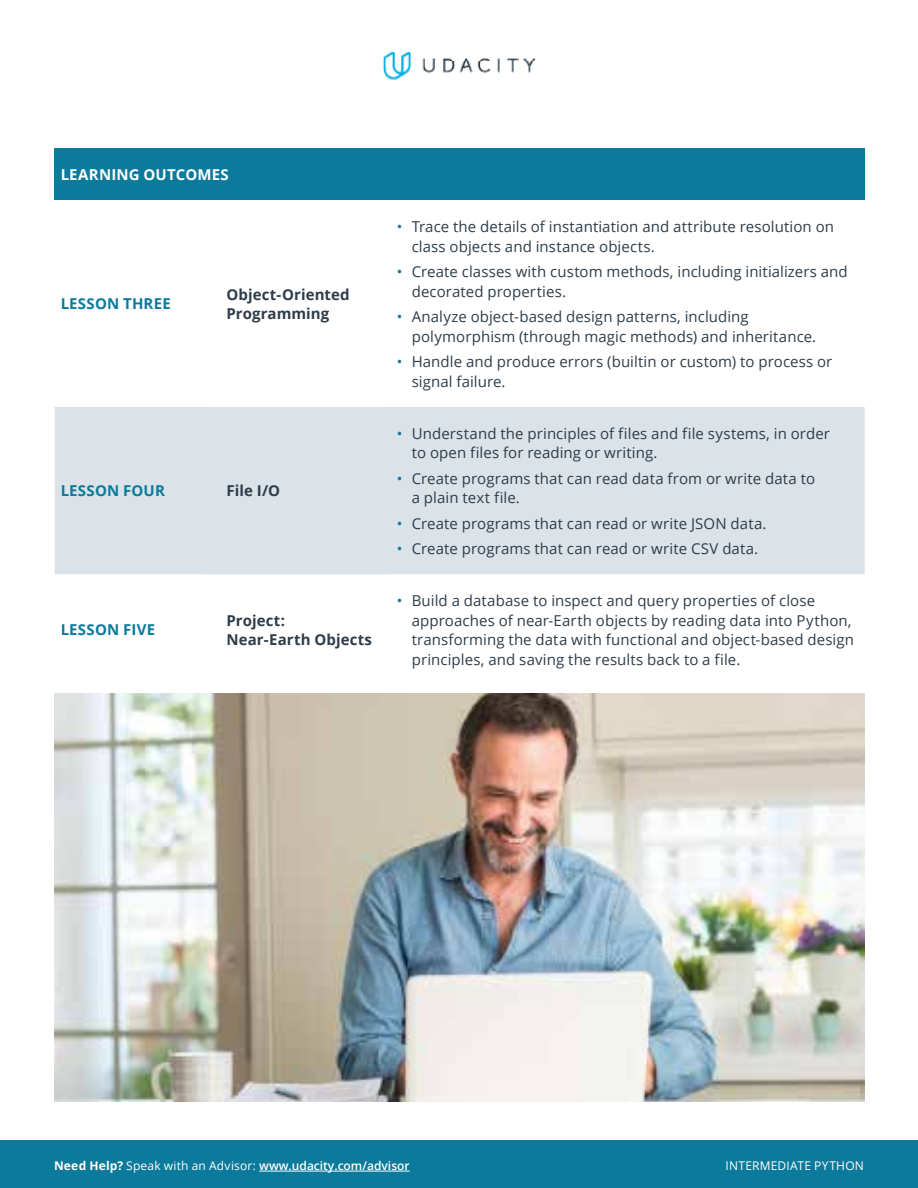
<style>
.page{position:relative;width:918px;height:1188px;background:#fff}
.page>*{position:absolute;margin:0;border:0;box-sizing:border-box;transform-origin:0 0}
.t1{font:15px/19.5px "Open Sans";letter-spacing:.005em;color:#2e3d49}
.t2{font:700 15px/19.5px "Open Sans";letter-spacing:.005em;color:#2e3d49}
.t3{font:700 15px "Open Sans";letter-spacing:.015em;color:#0b7a9b}
.t4{font:700 15px "Open Sans";letter-spacing:.005em;color:#fff}
.t5{font:600 12px "Open Sans";color:#fff}
.t6{font:12px "Open Sans";letter-spacing:.02em;color:#fff}
.s1{color:#0b7a9b}
.s2{font-weight:700}
.s3{font-weight:400}
</style>
<div class="page">
<div style="left:0;top:1140px;width:918px;height:48px;background:#0b7a9b"></div>
<hr style="left:259px;top:1171px;width:151px;height:1px;background:#fff">
<img style="left:383px;top:51px;width:153px;height:29px">
<div style="left:55px;top:148px;width:810px;height:52px;background:#0b7a9b"></div>
<div style="left:55px;top:407px;width:810px;height:167px;background:#dbe2e8"></div>
<div style="left:206px;top:407px;width:181px;height:167px;background:#dbe2e8"></div>
<img style="left:54px;top:693px;width:811px;height:409px">
<p class="t4" style="left:61px;top:164px;width:169px">LEARNING OUTCOMES</p>
<p class="t3" style="left:61px;top:293px;width:112px">LESSON THREE</p>
<p class="t2" style="left:227px;top:284px;width:125px">Object-Oriented<br>Programming</p>
<p class="t3" style="left:61px;top:480px;width:106px">LESSON FOUR</p>
<p class="t2" style="left:227px;top:481px;width:55px">File I/O</p>
<p class="t3" style="left:61px;top:619px;width:96px">LESSON FIVE</p>
<p class="t2" style="left:227px;top:610px;width:147px">Project:<br>Near-Earth Objects</p>
<p class="t1" style="left:412px;top:217px;width:424px;text-indent:-15px"><span class="s1">•</span> Trace the details of instantiation and attribute resolution on class objects and instance objects.</p>
<p class="t1" style="left:412px;top:262px;width:438px;text-indent:-15px"><span class="s1">•</span> Create classes with custom methods, including initializers and decorated properties.</p>
<p class="t1" style="left:412px;top:307px;width:406px;text-indent:-15px"><span class="s1">•</span> Analyze object-based design patterns, including polymorphism (through magic methods) and inheritance.</p>
<p class="t1" style="left:412px;top:352px;width:422px;text-indent:-15px"><span class="s1">•</span> Handle and produce errors (builtin or custom) to process or signal failure.</p>
<p class="t1" style="left:412px;top:423px;width:420px;text-indent:-15px"><span class="s1">•</span> Understand the principles of files and file systems, in order to open files for reading or writing.</p>
<p class="t1" style="left:412px;top:468px;width:405px;text-indent:-15px"><span class="s1">•</span> Create programs that can read data from or write data to a plain text file.</p>
<p class="t1" style="left:397px;top:513px;width:371px"><span class="s1">•</span> Create programs that can read or write JSON data.</p>
<p class="t1" style="left:397px;top:539px;width:363px"><span class="s1">•</span> Create programs that can read or write CSV data.</p>
<p class="t1" style="left:412px;top:591px;width:444px;text-indent:-15px"><span class="s1">•</span> Build a database to inspect and query properties of close approaches of near-Earth objects by reading data into Python, transforming the data with functional and object-based design principles, and saving the results back to a file.</p>
<p class="t5" style="left:54px;top:1158px;width:357px"><span class="s2">Need Help?</span> <span class="s3">Speak with an Advisor:</span> www.udacity.com/advisor</p>
<p class="t6" style="left:726px;top:1158px;width:140px">INTERMEDIATE PYTHON</p>
</div>
